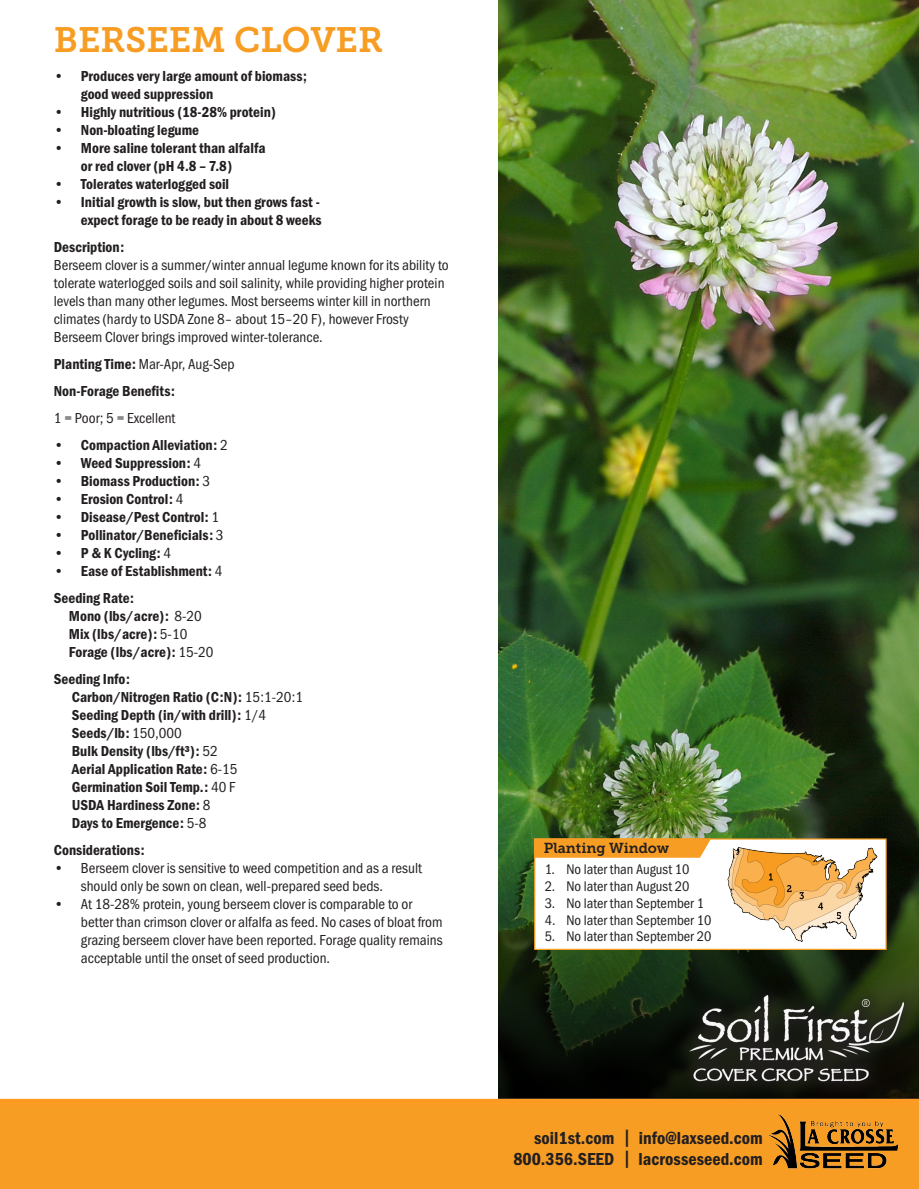
<style>
.page{position:relative;width:919px;height:1189px;background:#fff}
.page>*{position:absolute;margin:0;border:0;box-sizing:border-box;transform-origin:0 0}
.t1{font:35.1px "Museo Slab 700";color:#f89d23}
.t2{font:18px "Franklin Gothic URW Con Dem";color:#231f20}
._9pt_Paragraph_Bulle{font:15px/18px "Franklin Gothic URW Con Dem";color:#231f20}
._9pt_Paragraph{font:15px/18px "Franklin Gothic URW Con Boo";color:#231f20}
._9pt_Paragraph_Bulle-2{font:15px "Franklin Gothic URW Con Boo";color:#231f20}
.FrGothURWCond_Demi_1{font:15px "Franklin Gothic URW Con Boo";color:#231f20}
.FrGothURWCond_Demi_1-2{font:15px "Franklin Gothic URW Con Dem";color:#231f20}
.t3{font:14.4px "Franklin Gothic URW Con Boo";color:#231f20}
.t4{font:14.4px "Museo Slab 700";color:#231f20}
.s1{font-family:"Franklin Gothic URW Con Dem"}
.s2{font-family:"Franklin Gothic URW Con Boo"}
.s3{font-family:"Museo Slab 700"}
</style>
<div class="page">
<img style="left:498px;top:0;width:420px;height:847px">
<svg style="left:498px;top:847px;width:420px;height:252px;background:#15260e"></svg>
<div style="left:0;top:1099px;width:918px;height:90px;background:#f89d23"></div>
<img style="left:765px;top:1110px;width:137px;height:62px">
<svg style="left:672px;top:978px;width:246px;height:122px;background:#191e0c"></svg>
<img style="left:690px;top:996px;width:213px;height:86px">
<div style="left:534px;top:838px;width:352px;height:112px;background:#fff;border:1px solid #f89d23"></div>
<svg style="left:534px;top:838px;width:177px;height:20px;background:#f6a02c"></svg>
<img style="left:727px;top:847px;width:150px;height:95px">
<p class="t1" style="left:54px;top:20px;width:331px">BERSEEM CLOVER</p>
<p class="_9pt_Paragraph_Bulle" style="left:81px;top:67px;width:228px;text-indent:-27px">• Produces very large amount of biomass; good weed suppression</p>
<p class="_9pt_Paragraph_Bulle" style="left:54px;top:103px;width:224px">• Highly nutritious (18-28% protein)</p>
<p class="_9pt_Paragraph_Bulle" style="left:54px;top:121px;width:147px">• Non-bloating legume</p>
<p class="_9pt_Paragraph_Bulle" style="left:54px;top:139px;width:213px;text-align:center">• More saline tolerant than alfalfa or red clover (pH 4.8 – 7.8)</p>
<p class="_9pt_Paragraph_Bulle" style="left:54px;top:175px;width:177px">• Tolerates waterlogged soil</p>
<p class="_9pt_Paragraph_Bulle" style="left:54px;top:193px;width:269px;text-align:right">• Initial growth is slow, but then grows fast - expect forage to be ready in about 8 weeks</p>
<p class="FrGothURWCond_Demi_1-2" style="left:54px;top:237px;width:72px">Description:</p>
<p class="_9pt_Paragraph" style="left:54px;top:256px;width:396px">Berseem clover is a summer/winter annual legume known for its ability to tolerate waterlogged soils and soil salinity, while providing higher protein levels than many other legumes. Most berseems winter kill in northern climates (hardy to USDA Zone 8– about 15–20 F), however Frosty Berseem Clover brings improved winter-tolerance.</p>
<p class="_9pt_Paragraph_Bulle-2" style="left:54px;top:355px;width:182px"><span class="s1">Planting Time:</span> Mar-Apr, Aug-Sep</p>
<p class="_9pt_Paragraph_Bulle" style="left:54px;top:382px;width:123px">Non-Forage Benefits:</p>
<p class="FrGothURWCond_Demi_1" style="left:54px;top:409px;width:123px">1 = Poor; 5 = Excellent</p>
<p class="_9pt_Paragraph_Bulle" style="left:54px;top:436px;width:175px">• Compaction Alleviation: <span class="s2">2</span></p>
<p class="_9pt_Paragraph_Bulle" style="left:54px;top:454px;width:149px">• Weed Suppression: <span class="s2">4</span></p>
<p class="_9pt_Paragraph_Bulle" style="left:54px;top:472px;width:158px">• Biomass Production: <span class="s2">3</span></p>
<p class="_9pt_Paragraph_Bulle" style="left:54px;top:490px;width:131px">• Erosion Control: <span class="s2">4</span></p>
<p class="_9pt_Paragraph_Bulle" style="left:54px;top:508px;width:167px">• Disease/Pest Control: <span class="s2">1</span></p>
<p class="_9pt_Paragraph_Bulle" style="left:54px;top:526px;width:171px">• Pollinator/Beneficials: <span class="s2">3</span></p>
<p class="_9pt_Paragraph_Bulle" style="left:54px;top:544px;width:119px">• P &amp; K Cycling: <span class="s2">4</span></p>
<p class="_9pt_Paragraph_Bulle" style="left:54px;top:562px;width:170px">• Ease of Establishment: <span class="s2">4</span></p>
<p class="_9pt_Paragraph_Bulle" style="left:54px;top:589px;width:82px">Seeding Rate:</p>
<p class="_9pt_Paragraph_Bulle" style="left:69px;top:607px;width:134px">Mono (lbs/acre): <span class="s2">8-20</span></p>
<p class="_9pt_Paragraph_Bulle" style="left:69px;top:625px;width:120px">Mix (lbs/acre): <span class="s2">5-10</span></p>
<p class="_9pt_Paragraph_Bulle" style="left:69px;top:643px;width:146px">Forage (lbs/acre): <span class="s2">15-20</span></p>
<p class="_9pt_Paragraph_Bulle" style="left:54px;top:670px;width:78px">Seeding Info:</p>
<p class="_9pt_Paragraph_Bulle" style="left:72px;top:688px;width:233px">Carbon/Nitrogen Ratio (C:N): <span class="s2">15:1-20:1</span></p>
<p class="_9pt_Paragraph_Bulle" style="left:72px;top:706px;width:196px">Seeding Depth (in/with drill): <span class="s2">1/4</span></p>
<p class="_9pt_Paragraph_Bulle" style="left:72px;top:724px;width:111px">Seeds/lb: <span class="s2">150,000</span></p>
<p class="_9pt_Paragraph_Bulle" style="left:72px;top:742px;width:147px">Bulk Density (lbs/ft³): <span class="s2">52</span></p>
<p class="_9pt_Paragraph_Bulle" style="left:72px;top:760px;width:167px">Aerial Application Rate: <span class="s2">6-15</span></p>
<p class="_9pt_Paragraph_Bulle" style="left:72px;top:778px;width:165px">Germination Soil Temp.: <span class="s2">40 F</span></p>
<p class="_9pt_Paragraph_Bulle" style="left:72px;top:796px;width:140px">USDA Hardiness Zone: <span class="s2">8</span></p>
<p class="_9pt_Paragraph_Bulle" style="left:72px;top:814px;width:136px">Days to Emergence: <span class="s2">5-8</span></p>
<p class="_9pt_Paragraph_Bulle" style="left:54px;top:841px;width:92px">Considerations:</p>
<p class="_9pt_Paragraph" style="left:81px;top:859px;width:342px;text-indent:-27px">• Berseem clover is sensitive to weed competition and as a result should only be sown on clean, well-prepared seed beds.</p>
<p class="_9pt_Paragraph" style="left:81px;top:895px;width:363px;text-indent:-27px">• At 18-28% protein, young berseem clover is comparable to or better than crimson clover or alfalfa as feed. No cases of bloat from grazing berseem clover have been reported. Forage quality remains acceptable until the onset of seed production.</p>
<p class="t4" style="left:544px;top:840px;width:127px">Planting Window</p>
<p class="t3" style="left:544px;top:861px;width:146px">1. No later than August 10</p>
<p class="t3" style="left:544px;top:877px;width:146px">2. No later than August 20</p>
<p class="t3" style="left:544px;top:894px;width:161px">3. No later than September 1</p>
<p class="t3" style="left:544px;top:911px;width:168px">4. No later than September 10</p>
<p class="t3" style="left:544px;top:928px;width:168px">5. No later than September 20</p>
<p class="t2" style="left:534px;top:1126px;width:230px">soil1st.com <span class="s3">|</span> info@laxseed.com</p>
<p class="t2" style="left:513px;top:1147px;width:251px">800.356.SEED <span class="s3">|</span> lacrosseseed.com</p>
</div>
